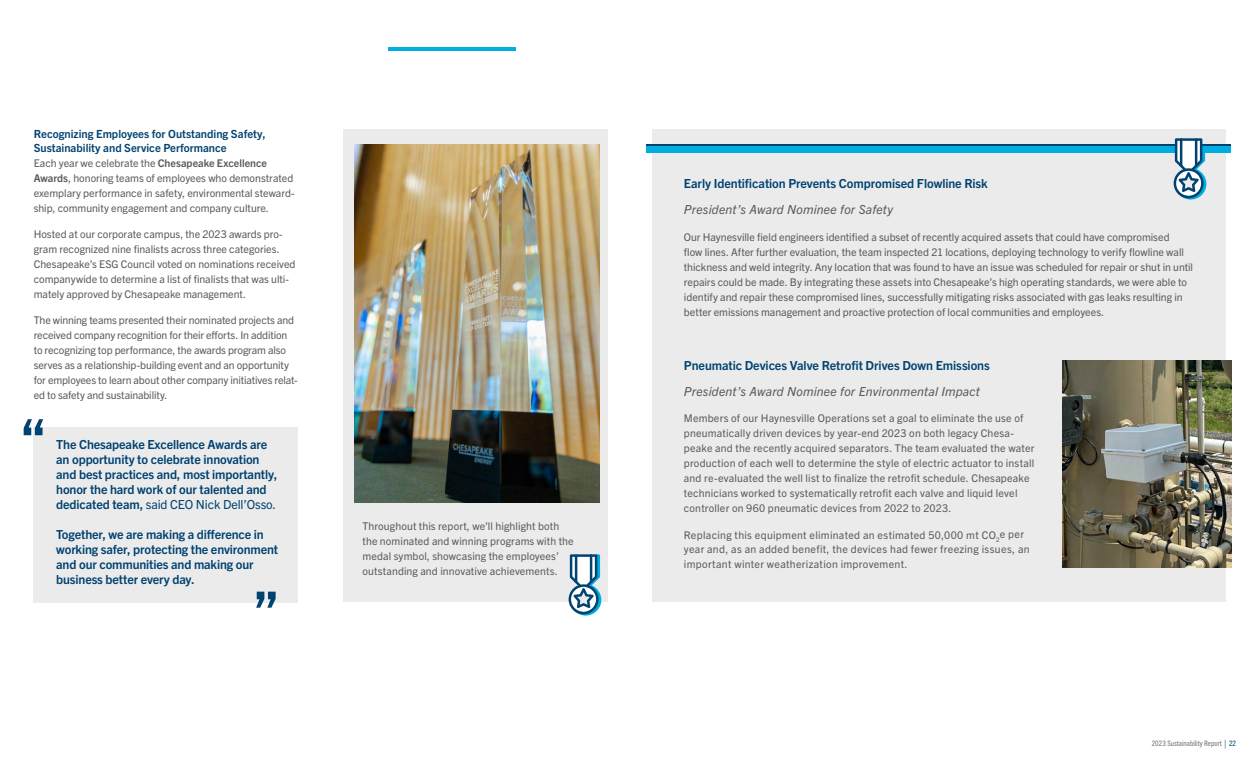
<style>
.page{position:relative;width:1260px;height:765px;background:#fff}
.page>*{position:absolute;margin:0;border:0;box-sizing:border-box;transform-origin:0 0}
.t1{font:700 12.5px/15px "Trade Gothic Next LT Pro";letter-spacing:-.01em;color:#004270}
.t2{font:italic 12.5px "Trade Gothic Next LT Pro";letter-spacing:.015em;color:#58595b}
.t3{font:700 11.25px/13.8px "Trade Gothic Next LT Pro";color:#004270}
.t4{font:10.62px/15px "Trade Gothic Next LT Pro";color:#58595b}
.t5{font:10.62px/15px "Trade Gothic Next LT Pro";letter-spacing:.02em;color:#58595b}
.t6{font:10.62px/15px "Trade Gothic Next LT Pro";letter-spacing:.03em;color:#58595b}
.t7{font:condensed 7.5px "Trade Gothic Next LT Pro";color:#6e6f72}
.s1{font-weight:700}
.s2{font-weight:400}
.s3{font-size:11.25px}
.s4{color:#004270}
</style>
<div class="page">
<hr style="left:388px;top:47px;width:127px;height:4px;background:#00aee0">
<div style="left:343px;top:129px;width:265px;height:472px;background:#ebebec"></div>
<div style="left:34px;top:427px;width:264px;height:176px;background:#ebebec"></div>
<div style="left:652px;top:129px;width:574px;height:472px;background:#ebebec"></div>
<div style="left:647px;top:144px;width:584px;height:9px;background:#00aee0"></div>
<hr style="left:647px;top:144px;width:584px;height:2px;background:#004270">
<img style="left:1062px;top:360px;width:169px;height:208px">
<img style="left:355px;top:144px;width:244px;height:359px">
<svg style="left:24px;top:419px;width:19px;height:16px"></svg>
<svg style="left:256px;top:592px;width:20px;height:16px"></svg>
<svg style="left:569px;top:554px;width:32px;height:62px"></svg>
<svg style="left:1174px;top:138px;width:32px;height:62px"></svg>
<p class="t3" style="left:34px;top:126px;width:234px">Recognizing Employees for Outstanding Safety,<br>Sustainability and Service Performance</p>
<p class="t4" style="left:34px;top:155px;width:262px">Each year we celebrate the <span class="s1">Chesapeake Excellence Awards</span>, honoring teams of employees who demonstrated exemplary performance in safety, environmental steward&shy;ship, community engagement and company culture.</p>
<p class="t4" style="left:34px;top:226px;width:263px">Hosted at our corporate campus, the 2023 awards pro&shy;gram recognized nine finalists across three categories.<br>Chesapeake’s ESG Council voted on nominations received companywide to determine a list of finalists that was ulti&shy;mately approved by Chesapeake management.</p>
<p class="t4" style="left:34px;top:312px;width:266px">The winning teams presented their nominated projects and received company recognition for their efforts. In addition to recognizing top performance, the awards program also serves as a relationship-building event and an opportunity for employees to learn about other company initiatives relat&shy;ed to safety and sustainability.</p>
<p class="t1" style="left:56px;top:436px;width:223px">The Chesapeake Excellence Awards are an opportunity to celebrate innovation and best practices and, most importantly, honor the hard work of our talented and dedicated team, <span class="s2">said CEO Nick Dell’Osso.</span></p>
<p class="t1" style="left:56px;top:526px;width:224px">Together, we are making a difference in working safer, protecting the environment and our communities and making our business better every day.</p>
<p class="t4" style="left:363px;top:518px;width:213px">Throughout this report, we’ll highlight both the nominated and winning programs with the medal symbol, showcasing the employees’ outstanding and innovative achievements.</p>
<p class="t1" style="left:684px;top:175px;width:305px">Early Identification Prevents Compromised Flowline Risk</p>
<p class="t2" style="left:684px;top:201px;width:211px">President’s Award Nominee for Safety</p>
<p class="t4" style="left:684px;top:229px;width:511px">Our Haynesville field engineers identified a subset of recently acquired assets that could have compromised<br>flow lines. After further evaluation, the team inspected 21 locations, deploying technology to verify flowline wall thickness and weld integrity. Any location that was found to have an issue was scheduled for repair or shut in until repairs could be made. By integrating these assets into Chesapeake’s high operating standards, we were able to identify and repair these compromised lines, successfully mitigating risks associated with gas leaks resulting in better emissions management and proactive protection of local communities and employees.</p>
<p class="t1" style="left:684px;top:357px;width:307px">Pneumatic Devices Valve Retrofit Drives Down Emissions</p>
<p class="t2" style="left:684px;top:383px;width:298px">President’s Award Nominee for Environmental Impact</p>
<p class="t5" style="left:684px;top:410px;width:352px">Members of our Haynesville Operations set a goal to eliminate the use of pneumatically driven devices by year-end 2023 on both legacy Chesa&shy;peake and the recently acquired separators. The team evaluated the water production of each well to determine the style of electric actuator to install and re-evaluated the well list to finalize the retrofit schedule. Chesapeake technicians worked to systematically retrofit each valve and liquid level controller on 960 pneumatic devices from 2022 to 2023.</p>
<p class="t6" style="left:684px;top:526px;width:347px">Replacing this equipment eliminated an estimated 50,000 mt CO<sub>2</sub>e per year and, as an added benefit, the devices had fewer freezing issues, an important winter weatherization improvement.</p>
<p class="t7" style="left:1152px;top:739px;width:86px">2023 Sustainability Report <span class="s3">|</span> <span class="s4">22</span></p>
</div>
